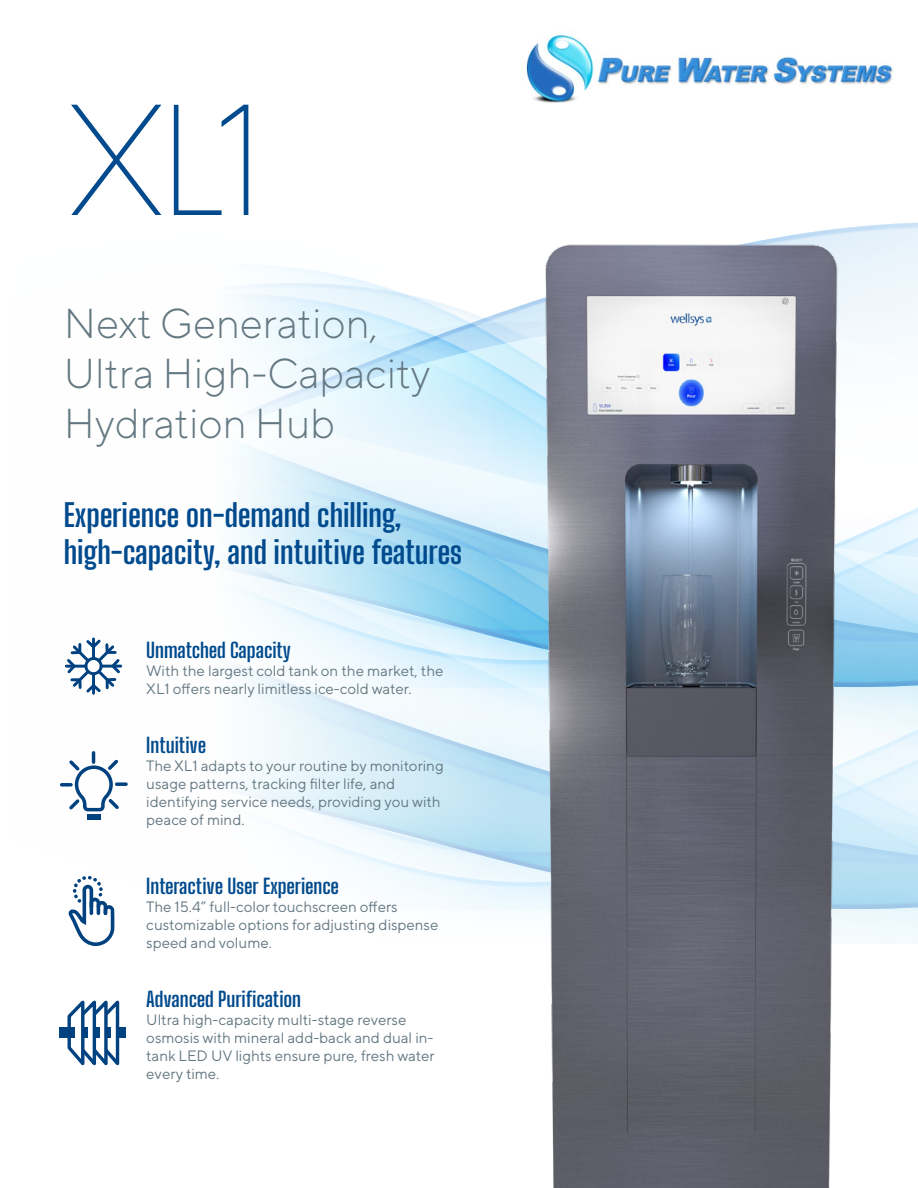
<style>
.page{position:relative;width:918px;height:1188px;background:#fff}
.page>*{position:absolute;margin:0;border:0;box-sizing:border-box;transform-origin:0 0}
.t1{font:300 129.6px "Alexander Grotesk";color:#004a8d}
.t2{font:300 41.85px/50.1px "TT Norms Pro";color:#647882}
.t3{font:700 31.2px/37.5px "Big Shoulders Display";letter-spacing:-.005em;color:#004a8d}
.t4{font:700 20.4px "Big Shoulders Display";letter-spacing:-.005em;color:#004a8d}
.t5{font:15px/18px "TT Norms Pro";color:#647882}
</style>
<div class="page">
<svg style="left:59px;top:610px;width:412px;height:300px"></svg>
<svg style="left:225px;top:222px;width:693px;height:388px"></svg>
<img style="left:471px;top:222px;width:423px;height:966px">
<svg style="left:64px;top:637px;width:59px;height:58px"></svg>
<svg style="left:62px;top:753px;width:64px;height:67px"></svg>
<svg style="left:67px;top:874px;width:49px;height:72px"></svg>
<div style="left:59px;top:1027px;width:15px;height:11px;background:#00417f"></div>
<div style="left:119px;top:1027px;width:7px;height:11px;background:#00417f"></div>
<svg style="left:67px;top:1000px;width:53px;height:66px"></svg>
<hr style="left:107px;top:1027px;width:4px;height:11px;background:#00417f">
<img style="left:526px;top:35px;width:367px;height:68px">
<p class="t1" style="left:64px;top:53px;width:196px">XL1</p>
<p class="t2" style="left:64px;top:295px;width:368px">Next Generation,<br>Ultra High-Capacity<br>Hydration Hub</p>
<p class="t3" style="left:64px;top:496px;width:400px">Experience on-demand chilling, high-capacity, and intuitive features</p>
<p class="t4" style="left:146px;top:636px;width:146px">Unmatched Capacity</p>
<p class="t5" style="left:146px;top:661px;width:299px">With the largest cold tank on the market, the<br>XL1 offers nearly limitless ice-cold water.</p>
<p class="t4" style="left:146px;top:732px;width:61px">Intuitive</p>
<p class="t5" style="left:146px;top:756px;width:299px">The XL1 adapts to your routine by monitoring usage patterns, tracking filter life, and identifying service needs, providing you with peace of mind.</p>
<p class="t4" style="left:146px;top:872px;width:194px">Interactive User Experience</p>
<p class="t5" style="left:146px;top:896px;width:294px">The 15.4” full-color touchscreen offers customizable options for adjusting dispense speed and volume.</p>
<p class="t4" style="left:146px;top:985px;width:156px">Advanced Purification</p>
<p class="t5" style="left:146px;top:1009px;width:290px">Ultra high-capacity multi-stage reverse osmosis with mineral add-back and dual in&shy;tank LED UV lights ensure pure, fresh water every time.</p>
</div>
